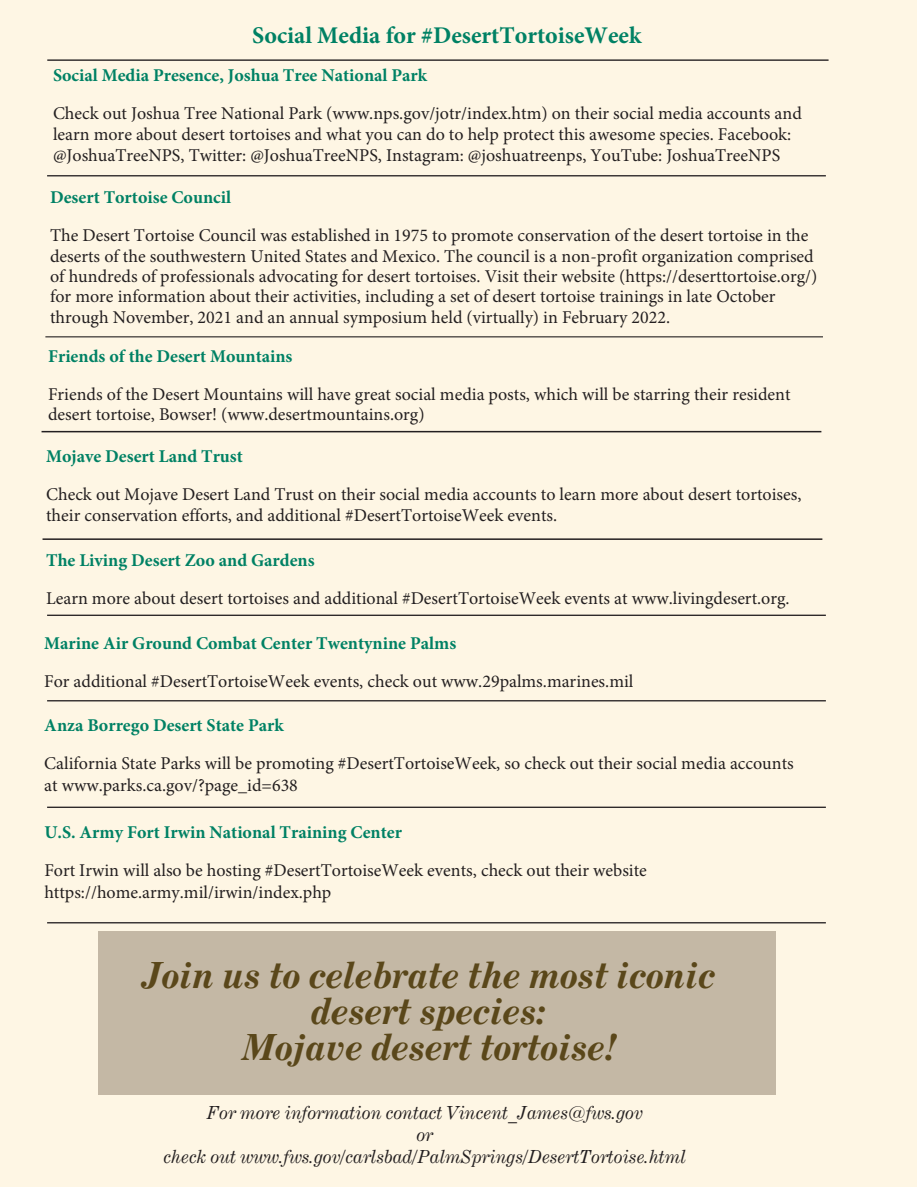
<style>
.page{position:relative;width:918px;height:1188px;background:#fff}
.page>*{position:absolute;margin:0;border:0;box-sizing:border-box;transform-origin:0 0}
.Text{font:italic 700 36px/36px "Century Expanded BT";color:#5a471a;text-align:center}
.Text-2{font:700 24px "Minion Pro";color:#008164}
.t1{font:18px/20.4px "Minion Pro";color:#231f20}
.t2{font:700 18px "Minion Pro";color:#008164}
.Text-3{font:italic 18px/21.6px "Century Expanded BT";color:#231f20;text-align:center}
</style>
<div class="page">
<div style="left:0;top:0;width:916px;height:1186px;background:#fef6e4"></div>
<hr style="left:45px;top:336px;width:778px;height:1px;background:#231f20">
<div style="left:98px;top:931px;width:677px;height:164px;background:#c4b8a5"></div>
<hr style="left:47px;top:59px;width:782px;height:2px;background:#231f20">
<hr style="left:43px;top:538px;width:779px;height:2px;background:#231f20">
<hr style="left:47px;top:175px;width:779px;height:1px;background:#231f20">
<hr style="left:42px;top:431px;width:779px;height:1px;background:#231f20">
<hr style="left:47px;top:615px;width:779px;height:1px;background:#231f20">
<hr style="left:47px;top:700px;width:779px;height:1px;background:#231f20">
<hr style="left:47px;top:807px;width:779px;height:1px;background:#231f20">
<hr style="left:47px;top:922px;width:779px;height:1px;background:#231f20">
<p class="Text-2" style="left:252px;top:19px;width:391px">Social Media for #DesertTortoiseWeek</p>
<p class="t2" style="left:53px;top:63px;width:376px">Social Media Presence, Joshua Tree National Park</p>
<p class="t1" style="left:53px;top:103px;width:750px;line-height:21px">Check out Joshua Tree National Park (www.nps.gov/jotr/index.htm) on their social media accounts and learn more about desert tortoises and what you can do to help protect this awesome species. Facebook: @JoshuaTreeNPS, Twitter: @JoshuaTreeNPS, Instagram: @joshuatreenps, YouTube: JoshuaTreeNPS</p>
<p class="t2" style="left:50px;top:184px;width:183px">Desert Tortoise Council</p>
<p class="t1" style="left:50px;top:225px;width:769px">The Desert Tortoise Council was established in 1975 to promote conservation of the desert tortoise in the deserts of the southwestern United States and Mexico. The council is a non-profit organization comprised of hundreds of professionals advocating for desert tortoises. Visit their website (https://deserttortoise.org/) for more information about their activities, including a set of desert tortoise trainings in late October through November, 2021 and an annual symposium held (virtually) in February 2022.</p>
<p class="t2" style="left:48px;top:343px;width:246px">Friends of the Desert Mountains</p>
<p class="t1" style="left:48px;top:384px;width:744px">Friends of the Desert Mountains will have great social media posts, which will be starring their resident desert tortoise, Bowser! (www.desertmountains.org)</p>
<p class="t2" style="left:46px;top:443px;width:198px">Mojave Desert Land Trust</p>
<p class="t1" style="left:46px;top:484px;width:757px;line-height:21px">Check out Mojave Desert Land Trust on their social media accounts to learn more about desert tortoises, their conservation efforts, and additional #DesertTortoiseWeek events.</p>
<p class="t2" style="left:46px;top:547px;width:270px">The Living Desert Zoo and Gardens</p>
<p class="t1" style="left:46px;top:588px;width:745px">Learn more about desert tortoises and additional #DesertTortoiseWeek events at www.livingdesert.org.</p>
<p class="t2" style="left:44px;top:631px;width:414px">Marine Air Ground Combat Center Twentynine Palms</p>
<p class="t1" style="left:44px;top:671px;width:591px">For additional #DesertTortoiseWeek events, check out www.29palms.marines.mil</p>
<p class="t2" style="left:44px;top:713px;width:241px">Anza Borrego Desert State Park</p>
<p class="t1" style="left:44px;top:753px;width:751px;line-height:21.6px">California State Parks will be promoting #DesertTortoiseWeek, so check out their social media accounts at www.parks.ca.gov/?page_id=638</p>
<p class="t2" style="left:44px;top:819px;width:359px">U.S. Army Fort Irwin National Training Center</p>
<p class="t1" style="left:44px;top:859px;width:604px;line-height:21.6px">Fort Irwin will also be hosting #DesertTortoiseWeek events, check out their website https://home.army.mil/irwin/index.php</p>
<p class="Text" style="left:143px;top:957px;width:575px">Join us to celebrate the most iconic desert species:<br>Mojave desert tortoise!</p>
<p class="Text-3" style="left:164px;top:1102px;width:524px">For more information contact Vincent_James@fws.gov<br>or<br>check out www.fws.gov/carlsbad/PalmSprings/DesertTortoise.html</p>
</div>
